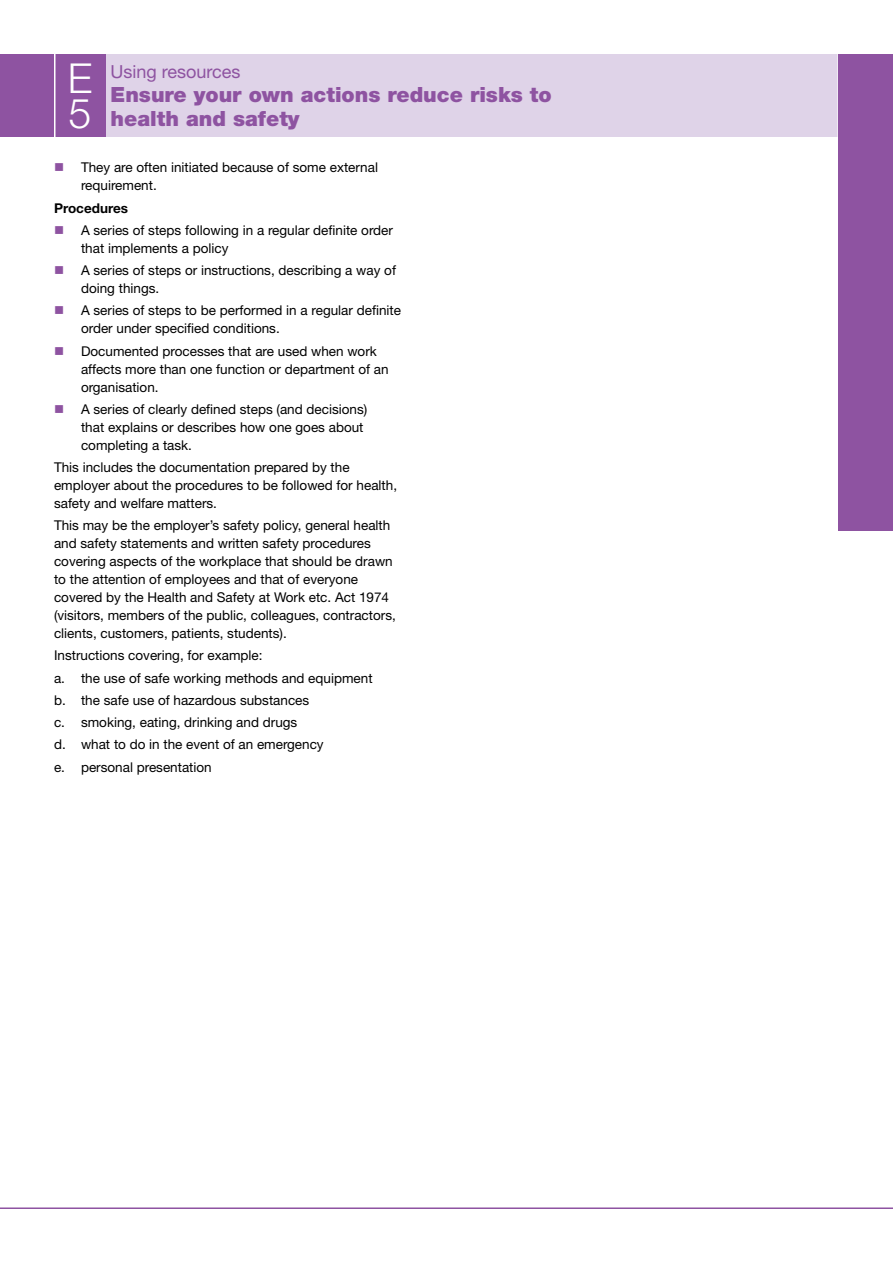
<style>
.page{position:relative;width:893px;height:1263px;background:#fff}
.page>*{position:absolute;margin:0;border:0;box-sizing:border-box;transform-origin:0 0}
.t1{font:300 41.4px/35.1px "Helvetica Neue";color:#fff}
.t2{font:900 21px/24px "Helvetica Neue";color:#8e53a1}
.t3{font:18px "Helvetica Neue";color:#8e53a1}
.t4{font:13.5px/18px "Helvetica Neue";color:#000}
.t5{font:700 13.5px "Helvetica Neue";color:#000}
</style>
<div class="page">
<hr style="left:0;top:1207px;width:893px;height:2px;background:#8e53a1">
<div style="left:55px;top:54px;width:838px;height:82px;background:#dfd3e8"></div>
<div style="left:0;top:54px;width:105px;height:82px;background:#8e53a1"></div>
<hr style="left:54px;top:53px;width:2px;height:85px;background:#fff">
<hr style="left:837px;top:53px;width:2px;height:85px;background:#fff">
<div style="left:839px;top:54px;width:54px;height:476px;background:#8e53a1"></div>
<h1 class="t1" style="left:68px;top:59px;width:26px">E<br>5</h1>
<p class="t4" style="left:81px;top:158px;width:299px">They are often initiated because of some external requirement.</p>
<p class="t5" style="left:54px;top:199px;width:76px">Procedures</p>
<p class="t4" style="left:81px;top:221px;width:313px">A series of steps following in a regular definite order that implements a policy</p>
<p class="t4" style="left:81px;top:261px;width:317px">A series of steps or instructions, describing a way of doing things.</p>
<p class="t4" style="left:81px;top:301px;width:322px">A series of steps to be performed in a regular definite order under specified conditions.</p>
<p class="t4" style="left:81px;top:341px;width:309px">Documented processes that are used when work affects more than one function or department of an organisation.</p>
<p class="t4" style="left:81px;top:400px;width:288px">A series of clearly defined steps (and decisions) that explains or describes how one goes about completing a task.</p>
<p class="t4" style="left:54px;top:458px;width:345px">This includes the documentation prepared by the employer about the procedures to be followed for health, safety and welfare matters.</p>
<p class="t4" style="left:54px;top:516px;width:343px">This may be the employer’s safety policy, general health and safety statements and written safety procedures covering aspects of the workplace that should be drawn to the attention of employees and that of everyone covered by the Health and Safety at Work etc. Act 1974 (visitors, members of the public, colleagues, contractors, clients, customers, patients, students).</p>
<p class="t4" style="left:54px;top:644px;width:320px;line-height:22.2px">Instructions covering, for example:<br>a. the use of safe working methods and equipment b. the safe use of hazardous substances<br>c. smoking, eating, drinking and drugs<br>d. what to do in the event of an emergency<br>e. personal presentation</p>
<h3 class="t3" style="left:111px;top:61px;width:132px">Using resources</h3>
<h2 class="t2" style="left:111px;top:82px;width:443px">Ensure your own actions reduce risks to health and safety</h2>
</div>
